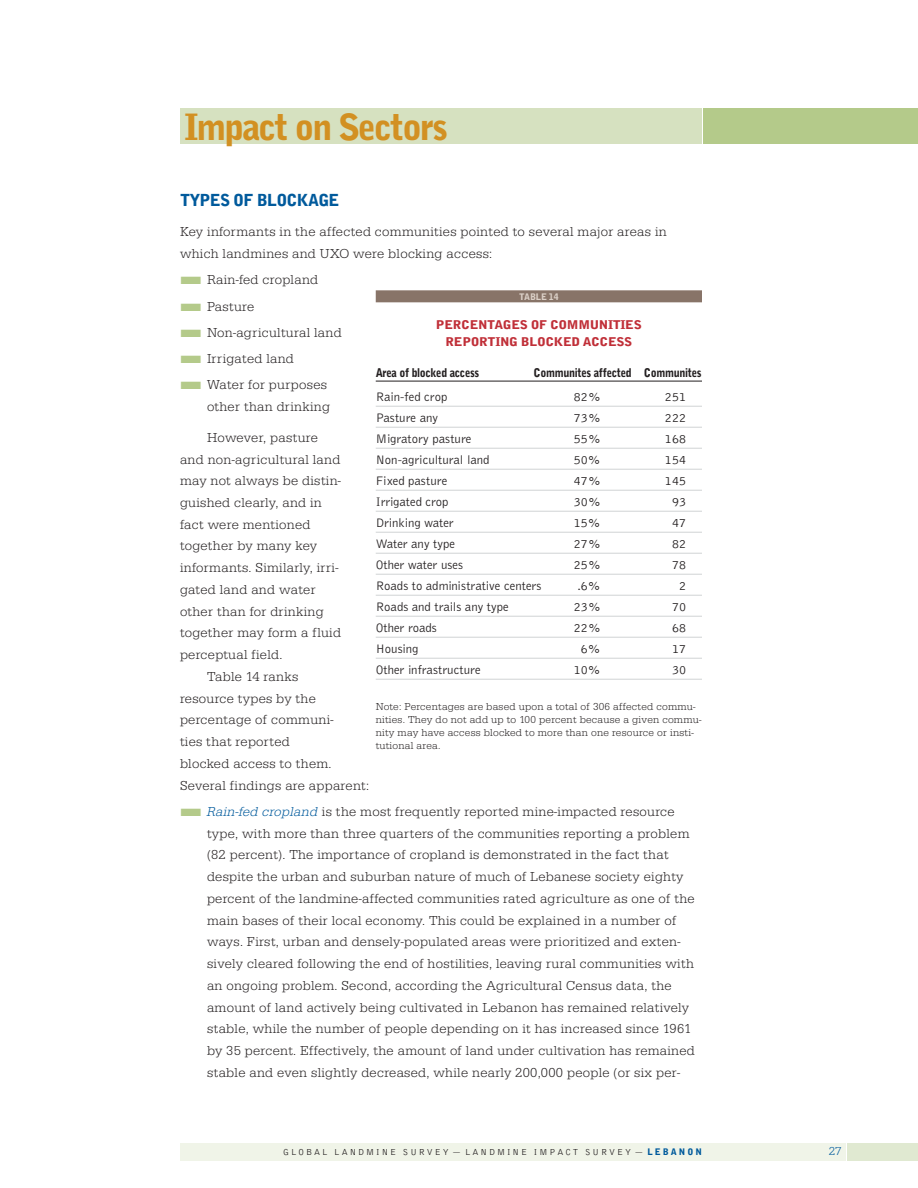
<style>
.page{position:relative;width:918px;height:1188px;background:#fff}
.page>*{position:absolute;margin:0;border:0;box-sizing:border-box;transform-origin:0 0}
.t1{font:900 36px "Bell Gothic";letter-spacing:-.055em;color:#d29022}
.t2{font:900 16.5px "Bell Gothic";letter-spacing:-.045em;color:#005a9c}
.t3{font:13.5px/21.8px "URW Egyptienne T Ligh";letter-spacing:.02em;color:#231f20}
.t4{font:300 12.75px "Bell Gothic";color:#231f20}
.t5{font:900 12px "Bell Gothic";letter-spacing:-.03em;color:#231f20;scale:.9 1}
.t6{font:900 12px/16.5px "Bell Gothic";letter-spacing:-.03em;color:#c02f38;text-align:center;scale:1.1 1}
.t7{font:12px "URW Egyptienne T Ligh";color:#005a9c}
.t8{font:10.5px/12.8px "URW Egyptienne T Ligh";letter-spacing:.02em;color:#231f20}
.t9{font:300 9px "Bell Gothic";letter-spacing:.22em;color:#231f20}
.t10{font:900 9px "Bell Gothic";letter-spacing:-.03em;color:#dbd0c7}
.s1{color:#b4ca8a}
.s2{font-family:"URW Egyptienne T Ligh Obli";color:#005a9c}
.s3{font-weight:900;color:#005a9c}
</style>
<div class="page">
<div style="left:704px;top:108px;width:214px;height:36px;background:#b4ca8a"></div>
<div style="left:848px;top:1143px;width:70px;height:18px;background:#e0e9d1"></div>
<div style="left:180px;top:1143px;width:666px;height:18px;background:#f0f4e8"></div>
<div style="left:180px;top:108px;width:522px;height:36px;background:#d6e1c0"></div>
<div style="left:376px;top:290px;width:326px;height:12px;background:#887468"></div>
<hr style="left:376px;top:381px;width:326px;height:1px;background:#231f20">
<hr style="left:376px;top:406px;width:326px;height:1px;background:#d1d3d4">
<hr style="left:376px;top:427px;width:326px;height:1px;background:#d1d3d4">
<hr style="left:376px;top:448px;width:326px;height:1px;background:#d1d3d4">
<hr style="left:376px;top:469px;width:326px;height:1px;background:#d1d3d4">
<hr style="left:376px;top:490px;width:326px;height:1px;background:#d1d3d4">
<hr style="left:376px;top:511px;width:326px;height:1px;background:#d1d3d4">
<hr style="left:376px;top:532px;width:326px;height:1px;background:#d1d3d4">
<hr style="left:376px;top:553px;width:326px;height:1px;background:#d1d3d4">
<hr style="left:376px;top:574px;width:326px;height:1px;background:#d1d3d4">
<hr style="left:376px;top:595px;width:326px;height:1px;background:#d1d3d4">
<hr style="left:376px;top:616px;width:326px;height:1px;background:#d1d3d4">
<hr style="left:376px;top:637px;width:326px;height:1px;background:#d1d3d4">
<hr style="left:376px;top:658px;width:326px;height:1px;background:#d1d3d4">
<hr style="left:376px;top:679px;width:326px;height:1px;background:#d1d3d4">
<h1 class="t1" style="left:184px;top:113px;width:265px">Impact on Sectors</h1>
<p class="t2" style="left:180px;top:193px;width:161px">TYPES OF BLOCKAGE</p>
<p class="t3" style="left:180px;top:222px;width:488px">Key informants in the affected communities pointed to several major areas in which landmines and UXO were blocking access:</p>
<p class="t3" style="left:180px;top:270px;width:140px"><span class="s1">■</span> Rain-fed cropland</p>
<p class="t3" style="left:180px;top:296px;width:76px"><span class="s1">■</span> Pasture</p>
<p class="t3" style="left:180px;top:323px;width:163px"><span class="s1">■</span> Non-agricultural land</p>
<p class="t3" style="left:180px;top:349px;width:115px"><span class="s1">■</span> Irrigated land</p>
<p class="t3" style="left:180px;top:375px;width:152px;text-align:right"><span class="s1">■</span> Water for purposes other than drinking</p>
<p class="t3" style="left:207px;top:428px;width:112px">However, pasture</p>
<p class="t3" style="left:180px;top:449px;width:162px">and non-agricultural land</p>
<p class="t3" style="left:180px;top:471px;width:162px">may not always be distin-</p>
<p class="t3" style="left:180px;top:493px;width:143px">guished clearly, and in</p>
<p class="t3" style="left:180px;top:515px;width:132px">fact were mentioned</p>
<p class="t3" style="left:180px;top:536px;width:139px">together by many key</p>
<p class="t3" style="left:180px;top:558px;width:160px">informants. Similarly, irri-</p>
<p class="t3" style="left:180px;top:580px;width:137px">gated land and water</p>
<p class="t3" style="left:180px;top:602px;width:145px">other than for drinking</p>
<p class="t3" style="left:180px;top:623px;width:163px">together may form a fluid</p>
<p class="t3" style="left:180px;top:645px;width:104px">perceptual field.</p>
<p class="t3" style="left:207px;top:667px;width:93px">Table 14 ranks</p>
<p class="t3" style="left:180px;top:689px;width:137px">resource types by the</p>
<p class="t3" style="left:180px;top:710px;width:155px">percentage of communi-</p>
<p class="t3" style="left:180px;top:732px;width:111px">ties that reported</p>
<p class="t3" style="left:180px;top:754px;width:153px">blocked access to them.</p>
<p class="t3" style="left:180px;top:776px;width:191px">Several findings are apparent:</p>
<p class="t3" style="left:207px;top:802px;width:489px;text-indent:-27px"><span class="s1">■</span> <span class="s2">Rain-fed cropland</span> is the most frequently reported mine-impacted resource type, with more than three quarters of the communities reporting a problem (82 percent). The importance of cropland is demonstrated in the fact that despite the urban and suburban nature of much of Lebanese society eighty percent of the landmine-affected communities rated agriculture as one of the main bases of their local economy. This could be explained in a number of ways. First, urban and densely-populated areas were prioritized and exten&shy;sively cleared following the end of hostilities, leaving rural communities with an ongoing problem. Second, according the Agricultural Census data, the amount of land actively being cultivated in Lebanon has remained relatively stable, while the number of people depending on it has increased since 1961 by 35 percent. Effectively, the amount of land under cultivation has remained stable and even slightly decreased, while nearly 200,000 people (or six per-</p>
<p class="t10" style="left:519px;top:293px;width:41px">TABLE 14</p>
<p class="t6" style="left:436px;top:318px;width:189px">PERCENTAGES OF COMMUNITIES<br>REPORTING BLOCKED ACCESS</p>
<p class="t5" style="left:376px;top:368px;width:117px">Area of blocked access</p>
<p class="t5" style="left:534px;top:368px;width:188px">Communites affected Communites</p>
<p class="t4" style="left:376px;top:392px;width:73px">Rain-fed crop</p>
<p class="t4" style="left:574px;top:392px;width:28px">82%</p>
<p class="t4" style="left:665px;top:392px;width:23px">251</p>
<p class="t4" style="left:376px;top:413px;width:64px">Pasture any</p>
<p class="t4" style="left:574px;top:413px;width:28px">73%</p>
<p class="t4" style="left:665px;top:413px;width:23px">222</p>
<p class="t4" style="left:376px;top:434px;width:97px">Migratory pasture</p>
<p class="t4" style="left:574px;top:434px;width:28px">55%</p>
<p class="t4" style="left:665px;top:434px;width:23px">168</p>
<p class="t4" style="left:376px;top:455px;width:115px">Non-agricultural land</p>
<p class="t4" style="left:574px;top:455px;width:28px">50%</p>
<p class="t4" style="left:665px;top:455px;width:23px">154</p>
<p class="t4" style="left:376px;top:476px;width:73px">Fixed pasture</p>
<p class="t4" style="left:574px;top:476px;width:28px">47%</p>
<p class="t4" style="left:665px;top:476px;width:23px">145</p>
<p class="t4" style="left:376px;top:497px;width:74px">Irrigated crop</p>
<p class="t4" style="left:574px;top:497px;width:28px">30%</p>
<p class="t4" style="left:672px;top:497px;width:16px">93</p>
<p class="t4" style="left:376px;top:518px;width:80px">Drinking water</p>
<p class="t4" style="left:574px;top:518px;width:28px">15%</p>
<p class="t4" style="left:672px;top:518px;width:16px">47</p>
<p class="t4" style="left:376px;top:539px;width:81px">Water any type</p>
<p class="t4" style="left:574px;top:539px;width:28px">27%</p>
<p class="t4" style="left:672px;top:539px;width:16px">82</p>
<p class="t4" style="left:376px;top:560px;width:89px">Other water uses</p>
<p class="t4" style="left:574px;top:560px;width:28px">25%</p>
<p class="t4" style="left:672px;top:560px;width:16px">78</p>
<p class="t4" style="left:376px;top:581px;width:167px">Roads to administrative centers</p>
<p class="t4" style="left:577px;top:581px;width:25px">.6%</p>
<p class="t4" style="left:679px;top:581px;width:9px">2</p>
<p class="t4" style="left:376px;top:602px;width:135px">Roads and trails any type</p>
<p class="t4" style="left:574px;top:602px;width:28px">23%</p>
<p class="t4" style="left:672px;top:602px;width:16px">70</p>
<p class="t4" style="left:376px;top:623px;width:63px">Other roads</p>
<p class="t4" style="left:574px;top:623px;width:28px">22%</p>
<p class="t4" style="left:672px;top:623px;width:16px">68</p>
<p class="t4" style="left:376px;top:644px;width:44px">Housing</p>
<p class="t4" style="left:581px;top:644px;width:21px">6%</p>
<p class="t4" style="left:672px;top:644px;width:16px">17</p>
<p class="t4" style="left:376px;top:665px;width:107px">Other infrastructure</p>
<p class="t4" style="left:574px;top:665px;width:28px">10%</p>
<p class="t4" style="left:672px;top:665px;width:16px">30</p>
<p class="t8" style="left:376px;top:701px;width:327px">Note: Percentages are based upon a total of 306 affected commu&shy;nities. They do not add up to 100 percent because a given commu&shy;nity may have access blocked to more than one resource or insti&shy;tutional area.</p>
<p class="t9" style="left:283px;top:1149px;width:420px">GLOBAL LANDMINE SURVEY— LANDMINE IMPACT SURVEY — <span class="s3">LEBANON</span></p>
<p class="t7" style="left:829px;top:1147px;width:14px">27</p>
</div>
